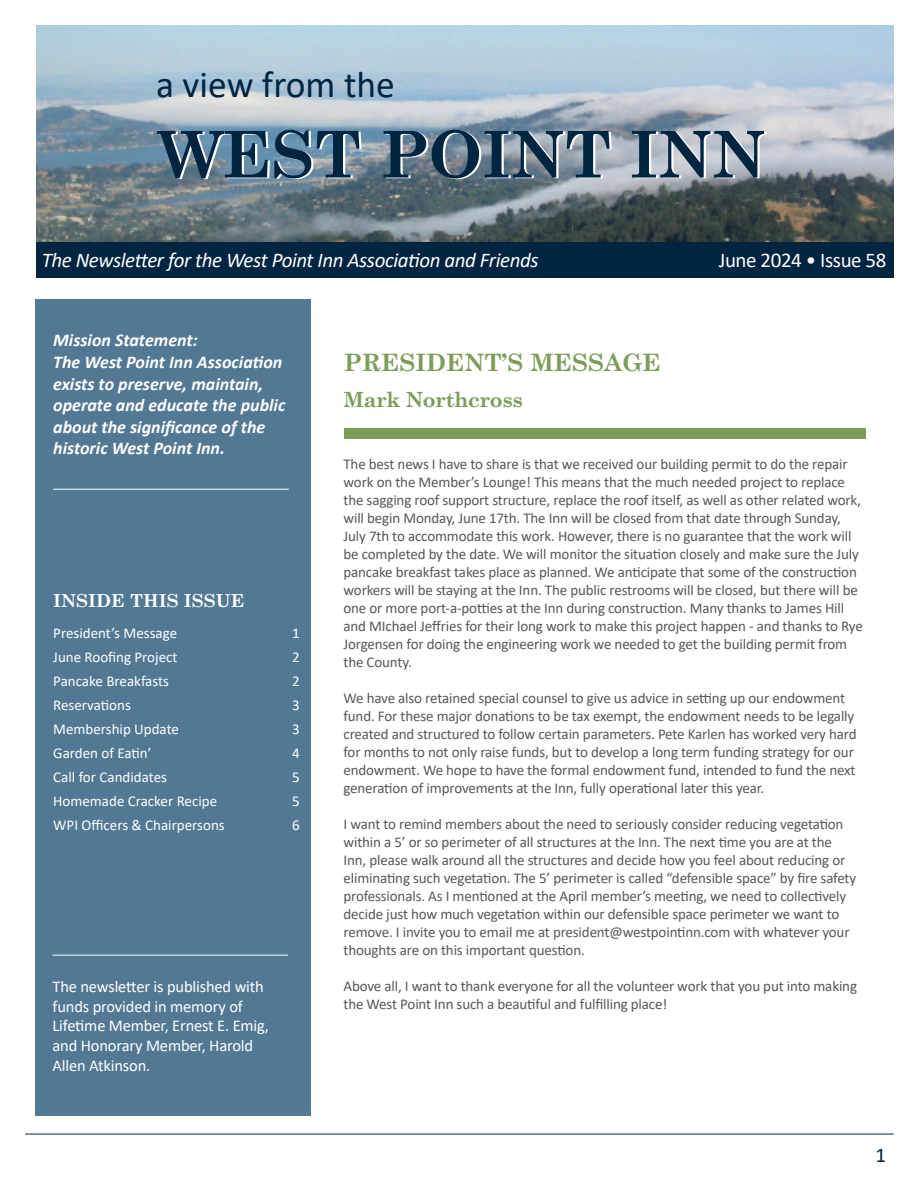
<style>
.page{position:relative;width:918px;height:1188px;background:#fff}
.page>*{position:absolute;margin:0;border:0;box-sizing:border-box;transform-origin:0 0}
.t1{font:700 64.5px "Century Schoolbook";color:#002541}
.t2{font:37.5px "Calibri";color:#002541}
.t3{font:700 24px "Century Schoolbook";color:#7c9d58}
.t4{font:italic 21px "Calibri";letter-spacing:-.02em;color:#fff}
.t5{font:21px "Calibri";letter-spacing:-.02em;color:#fff}
.t6{font:700 21px "Century Schoolbook";letter-spacing:-.02em;color:#7c9d58}
.t7{font:21px "Calibri";color:#002541}
.t8{font:italic 700 18px/21.6px "Calibri";color:#fff}
.t9{font:700 18px "Century Schoolbook";color:#fff}
.t10{font:16.5px/19.8px "Calibri";letter-spacing:-.01em;color:#fff}
.t11{font:15px/18px "Calibri";letter-spacing:-.01em;color:#57585a}
.t12{font:15px "Calibri";color:#fff}
</style>
<div class="page">
<img style="left:36px;top:25px;width:858px;height:217px">
<div style="left:36px;top:242px;width:858px;height:36px;background:#002541"></div>
<div style="left:344px;top:428px;width:522px;height:11px;background:#7c9d58"></div>
<div style="left:36px;top:299px;width:275px;height:817px;background:#527893"></div>
<hr style="left:53px;top:489px;width:236px;height:1px;background:#fff">
<hr style="left:53px;top:955px;width:235px;height:1px;background:#fff">
<hr style="left:25px;top:1134px;width:869px;height:1px;background:#002541">
<h2 class="t2" style="left:156px;top:58px;width:240px">a view from the</h2>
<h1 class="t1" style="left:159px;top:104px;width:608px">WEST POINT INN</h1>
<h3 class="t4" style="left:42px;top:245px;width:498px">The Newsletter for the West Point Inn Association and Friends</h3>
<h3 class="t5" style="left:719px;top:245px;width:169px">June 2024 • Issue 58</h3>
<p class="t8" style="left:53px;top:329px;width:234px">Mission Statement:<br>The West Point Inn Association exists to preserve, maintain, operate and educate the public about the significance of the historic West Point Inn.</p>
<p class="t9" style="left:53px;top:587px;width:193px">INSIDE THIS ISSUE</p>
<p class="t12" style="left:53px;top:623px;width:125px">President’s Message</p>
<p class="t12" style="left:292px;top:623px;width:9px">1</p>
<p class="t12" style="left:53px;top:647px;width:126px">June Roofing Project</p>
<p class="t12" style="left:292px;top:647px;width:9px">2</p>
<p class="t12" style="left:53px;top:671px;width:117px">Pancake Breakfasts</p>
<p class="t12" style="left:292px;top:671px;width:9px">2</p>
<p class="t12" style="left:53px;top:695px;width:79px">Reservations</p>
<p class="t12" style="left:292px;top:695px;width:9px">3</p>
<p class="t12" style="left:53px;top:719px;width:127px">Membership Update</p>
<p class="t12" style="left:292px;top:719px;width:9px">3</p>
<p class="t12" style="left:53px;top:743px;width:100px">Garden of Eatin’</p>
<p class="t12" style="left:292px;top:743px;width:9px">4</p>
<p class="t12" style="left:53px;top:767px;width:115px">Call for Candidates</p>
<p class="t12" style="left:292px;top:767px;width:9px">5</p>
<p class="t12" style="left:53px;top:791px;width:165px">Homemade Cracker Recipe</p>
<p class="t12" style="left:292px;top:791px;width:9px">5</p>
<p class="t12" style="left:53px;top:815px;width:173px">WPI Officers &amp; Chairpersons</p>
<p class="t12" style="left:292px;top:815px;width:9px">6</p>
<p class="t10" style="left:53px;top:976px;width:218px">The newsletter is published with funds provided in memory of<br>Lifetime Member, Ernest E. Emig, and Honorary Member, Harold<br>Allen Atkinson.</p>
<h3 class="t3" style="left:344px;top:344px;width:319px">PRESIDENT’S MESSAGE</h3>
<h3 class="t6" style="left:344px;top:383px;width:181px">Mark Northcross</h3>
<p class="t11" style="left:344px;top:454px;width:521px">The best news I have to share is that we received our building permit to do the repair work on the Member’s Lounge! This means that the much needed project to replace the sagging roof support structure, replace the roof itself, as well as other related work, will begin Monday, June 17th. The Inn will be closed from that date through Sunday, July 7th to accommodate this work. However, there is no guarantee that the work will be completed by the date. We will monitor the situation closely and make sure the July pancake breakfast takes place as planned. We anticipate that some of the construction workers will be staying at the Inn. The public restrooms will be closed, but there will be one or more port-a-potties at the Inn during construction. Many thanks to James Hill and MIchael Jeffries for their long work to make this project happen - and thanks to Rye Jorgensen for doing the engineering work we needed to get the building permit from the County.</p>
<p class="t11" style="left:344px;top:688px;width:515px">We have also retained special counsel to give us advice in setting up our endowment fund. For these major donations to be tax exempt, the endowment needs to be legally created and structured to follow certain parameters. Pete Karlen has worked very hard for months to not only raise funds, but to develop a long term funding strategy for our endowment. We hope to have the formal endowment fund, intended to fund the next generation of improvements at the Inn, fully operational later this year.</p>
<p class="t11" style="left:344px;top:814px;width:514px">I want to remind members about the need to seriously consider reducing vegetation within a 5’ or so perimeter of all structures at the Inn. The next time you are at the Inn, please walk around all the structures and decide how you feel about reducing or eliminating such vegetation. The 5’ perimeter is called “defensible space” by fire safety professionals. As I mentioned at the April member’s meeting, we need to collectively decide just how much vegetation within our defensible space perimeter we want to remove. I invite you to email me at president@westpointinn.com with whatever your thoughts are on this important question.</p>
<p class="t11" style="left:344px;top:976px;width:515px">Above all, I want to thank everyone for all the volunteer work that you put into making the West Point Inn such a beautiful and fulfilling place!</p>
<h3 class="t7" style="left:875px;top:1140px;width:12px">1</h3>
</div>
